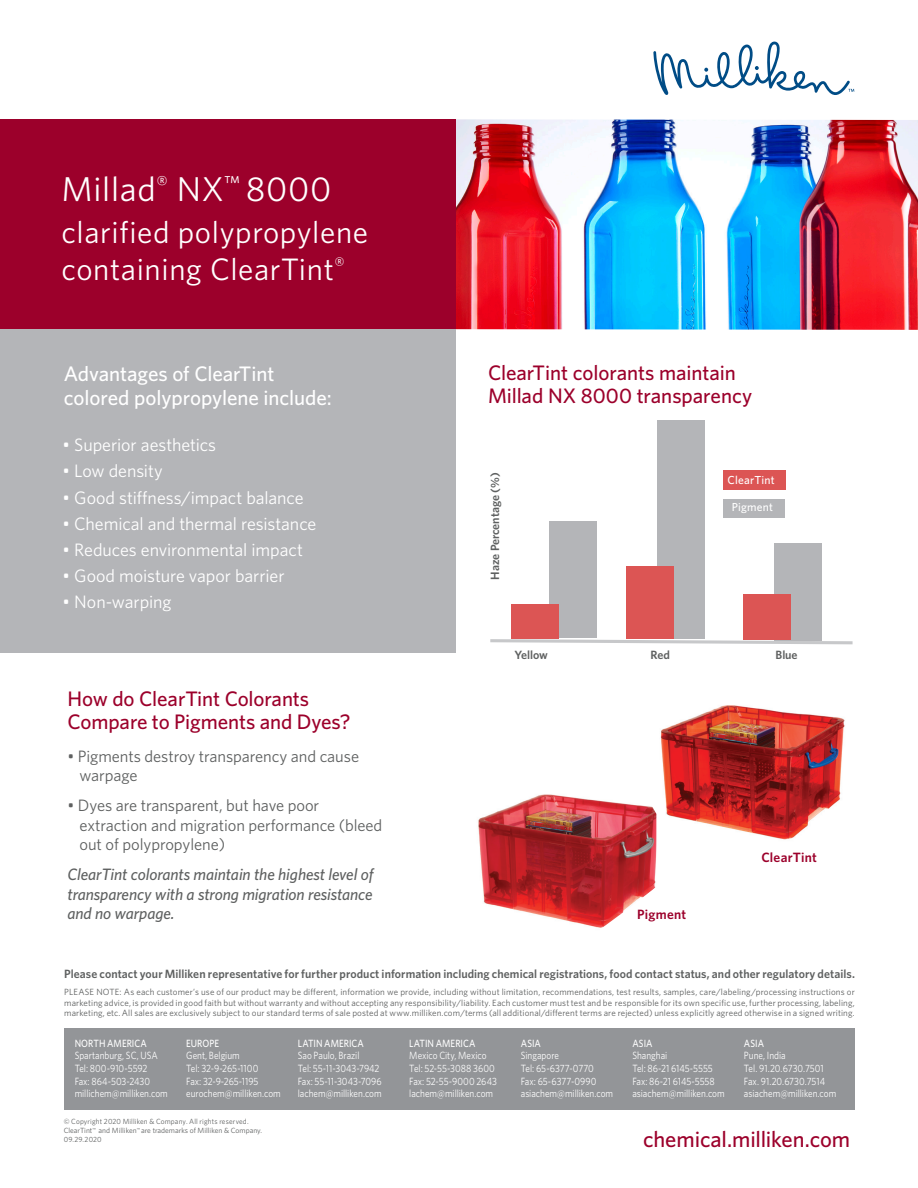
<style>
.page{position:relative;width:918px;height:1188px;background:#fff}
.page>*{position:absolute;margin:0;border:0;box-sizing:border-box;transform-origin:0 0}
.Headline_2{font:34.5px "Whitney";letter-spacing:.02em;color:#fff}
.Headline_2-2{font:31.05px/37.2px "Whitney";letter-spacing:.02em;color:#fff}
.URL{font:500 22.5px "Whitney";letter-spacing:-.005em;color:#9c002b}
.Subhead_1{font:500 21px/22.5px "Whitney";letter-spacing:-.005em;color:#9c002b}
.Subhead_1-2{font:500 21px/24px "Whitney";letter-spacing:-.005em;color:#fff}
.Subhead_2{font:500 21px/22.5px "Whitney";letter-spacing:-.005em;color:#9c002b}
.Data_Text{font:18px "Whitney";letter-spacing:-.005em;color:#fff}
.ct_bullts{font:16.5px/19.5px "Whitney";letter-spacing:-.005em;color:#5e6060}
.Subhead_2-2{font:italic 500 16.5px/19.5px "Whitney";letter-spacing:-.005em;color:#5e6060;text-align:justify}
.Headline_2-3{font:600 13.5px "Whitney";letter-spacing:.02em;color:#9c002b}
.Subhead_2-3{font:600 12px "Whitney";letter-spacing:.005em;color:#5e6060}
.Headline_2-4{font:500 11.55px "Whitney";letter-spacing:.02em;color:#fff}
.Data_Text-2{font:10.5px "Whitney";color:#fff;scale:.88 1}
.Data_Text-3{font:500 10.5px "Whitney";letter-spacing:.005em;color:#fff;scale:.88 1}
.t1{font:9px/10.5px "Whitney";letter-spacing:.01em;color:#5e6060;text-align:justify}
.Data_Text-4{font:7.5px "Whitney";letter-spacing:.005em;color:#5e6060}
</style>
<div class="page">
<img style="left:455px;top:119px;width:463px;height:211px">
<div style="left:724px;top:499px;width:61px;height:19px;background:#b4b5b8"></div>
<svg style="left:490px;top:639px;width:363px;height:5px"></svg>
<div style="left:549px;top:522px;width:48px;height:116px;background:#b4b5b8"></div>
<div style="left:657px;top:421px;width:48px;height:218px;background:#b4b5b8"></div>
<div style="left:774px;top:543px;width:48px;height:97px;background:#b4b5b8"></div>
<div style="left:512px;top:604px;width:47px;height:34px;background:#dc5554"></div>
<div style="left:626px;top:566px;width:48px;height:73px;background:#dc5554"></div>
<div style="left:743px;top:594px;width:48px;height:46px;background:#dc5554"></div>
<div style="left:723px;top:470px;width:62px;height:20px;background:#dc5554"></div>
<img style="left:656px;top:705px;width:189px;height:143px">
<img style="left:478px;top:794px;width:178px;height:134px">
<div style="left:0;top:120px;width:456px;height:533px;background:#b4b5b8"></div>
<div style="left:0;top:120px;width:456px;height:209px;background:#9c002b"></div>
<svg style="left:653px;top:41px;width:201px;height:54px"></svg>
<div style="left:64px;top:1028px;width:791px;height:81px;background:#939598"></div>
<p class="Headline_2" style="left:62px;top:166px;width:271px">Millad<sup>®</sup> NX<sup>™</sup> 8000</p>
<p class="Headline_2-2" style="left:62px;top:213px;width:308px">clarified polypropylene containing ClearTint<sup>®</sup></p>
<p class="Subhead_1-2" style="left:64px;top:362px;width:270px">Advantages of ClearTint colored polypropylene include:</p>
<p class="Data_Text" style="left:63px;top:433px;width:155px">• Superior aesthetics</p>
<p class="Data_Text" style="left:63px;top:459px;width:102px">• Low density</p>
<p class="Data_Text" style="left:63px;top:485px;width:243px">• Good stiffness/impact balance</p>
<p class="Data_Text" style="left:63px;top:512px;width:255px">• Chemical and thermal resistance</p>
<p class="Data_Text" style="left:63px;top:538px;width:242px">• Reduces environmental impact</p>
<p class="Data_Text" style="left:63px;top:564px;width:223px">• Good moisture vapor barrier</p>
<p class="Data_Text" style="left:63px;top:590px;width:110px">• Non-warping</p>
<p class="Subhead_2" style="left:68px;top:688px;width:285px">How do ClearTint Colorants<br>Compare to Pigments and Dyes?</p>
<p class="ct_bullts" style="left:80px;top:746px;width:281px;text-indent:-12px">• Pigments destroy transparency and cause warpage</p>
<p class="ct_bullts" style="left:80px;top:795px;width:304px;text-indent:-12px">• Dyes are transparent, but have poor extraction and migration performance (bleed out of polypropylene)</p>
<p class="Subhead_2-2" style="left:68px;top:865px;width:308px">ClearTint colorants maintain the highest level of transparency with a strong migration resistance and no warpage.</p>
<p class="Subhead_1" style="left:488px;top:361px;width:266px">ClearTint colorants maintain<br>Millad NX 8000 transparency</p>
<p class="Subhead_2-3" style="left:487px;top:580px;width:109px;rotate:-90deg">Haze Percentage (%)</p>
<p class="Headline_2-4" style="left:728px;top:473px;width:49px">ClearTint</p>
<p class="Headline_2-4" style="left:732px;top:500px;width:43px">Pigment</p>
<p class="Subhead_2-3" style="left:515px;top:647px;width:35px">Yellow</p>
<p class="Subhead_2-3" style="left:651px;top:647px;width:21px">Red</p>
<p class="Subhead_2-3" style="left:776px;top:647px;width:24px">Blue</p>
<p class="Headline_2-3" style="left:637px;top:905px;width:51px">Pigment</p>
<p class="Headline_2-3" style="left:761px;top:849px;width:57px">ClearTint</p>
<p class="Subhead_2-3" style="left:64px;top:966px;width:792px">Please contact your Milliken representative for further product information including chemical registrations, food contact status, and other regulatory details.</p>
<p class="t1" style="left:64px;top:986px;width:792px">PLEASE NOTE: As each customer’s use of our product may be different, information we provide, including without limitation, recommendations, test results, samples, care/labeling/processing instructions or marketing advice, is provided in good faith but without warranty and without accepting any responsibility/liability. Each customer must test and be responsible for its own specific use, further processing, labeling, marketing, etc. All sales are exclusively subject to our standard terms of sale posted at www.milliken.com/terms (all additional/different terms are rejected) unless explicitly agreed otherwise in a signed writing.</p>
<p class="Data_Text-3" style="left:75px;top:1036px;width:84px">NORTH AMERICA</p>
<p class="Data_Text-2" style="left:75px;top:1049px;width:96px">Spartanburg, SC, USA</p>
<p class="Data_Text-2" style="left:75px;top:1061px;width:84px">Tel: 800-910-5592</p>
<p class="Data_Text-2" style="left:75px;top:1074px;width:87px">Fax: 864-503-2430</p>
<p class="Data_Text-2" style="left:75px;top:1087px;width:107px">millichem@milliken.com</p>
<p class="Data_Text-3" style="left:186px;top:1036px;width:39px">EUROPE</p>
<p class="Data_Text-2" style="left:186px;top:1049px;width:62px">Gent, Belgium</p>
<p class="Data_Text-2" style="left:186px;top:1061px;width:83px">Tel: 32-9-265-1100</p>
<p class="Data_Text-2" style="left:186px;top:1074px;width:84px">Fax: 32-9-265-1195</p>
<p class="Data_Text-2" style="left:186px;top:1087px;width:109px">eurochem@milliken.com</p>
<p class="Data_Text-3" style="left:298px;top:1036px;width:77px">LATIN AMERICA</p>
<p class="Data_Text-2" style="left:298px;top:1049px;width:72px">Sao Paulo, Brazil</p>
<p class="Data_Text-2" style="left:298px;top:1061px;width:94px">Tel: 55-11-3043-7942</p>
<p class="Data_Text-2" style="left:298px;top:1074px;width:97px">Fax: 55-11-3043-7096</p>
<p class="Data_Text-2" style="left:298px;top:1087px;width:97px">lachem@milliken.com</p>
<p class="Data_Text-3" style="left:409px;top:1036px;width:77px">LATIN AMERICA</p>
<p class="Data_Text-2" style="left:409px;top:1049px;width:89px">Mexico City, Mexico</p>
<p class="Data_Text-2" style="left:409px;top:1061px;width:99px">Tel: 52-55-3088 3600</p>
<p class="Data_Text-2" style="left:409px;top:1074px;width:101px">Fax: 52-55-9000 2643</p>
<p class="Data_Text-2" style="left:409px;top:1087px;width:97px">lachem@milliken.com</p>
<p class="Data_Text-3" style="left:521px;top:1036px;width:24px">ASIA</p>
<p class="Data_Text-2" style="left:521px;top:1049px;width:45px">Singapore</p>
<p class="Data_Text-2" style="left:521px;top:1061px;width:84px">Tel: 65-6377-0770</p>
<p class="Data_Text-2" style="left:521px;top:1074px;width:88px">Fax: 65-6377-0990</p>
<p class="Data_Text-2" style="left:521px;top:1087px;width:106px">asiachem@milliken.com</p>
<p class="Data_Text-3" style="left:632px;top:1036px;width:24px">ASIA</p>
<p class="Data_Text-2" style="left:632px;top:1049px;width:41px">Shanghai</p>
<p class="Data_Text-2" style="left:632px;top:1061px;width:93px">Tel: 86-21 6145-5555</p>
<p class="Data_Text-2" style="left:632px;top:1074px;width:95px">Fax: 86-21 6145-5558</p>
<p class="Data_Text-2" style="left:632px;top:1087px;width:106px">asiachem@milliken.com</p>
<p class="Data_Text-3" style="left:744px;top:1036px;width:24px">ASIA</p>
<p class="Data_Text-2" style="left:744px;top:1049px;width:49px">Pune, India</p>
<p class="Data_Text-2" style="left:744px;top:1061px;width:92px">Tel. 91.20.6730.7501</p>
<p class="Data_Text-2" style="left:744px;top:1074px;width:94px">Fax. 91.20.6730.7514</p>
<p class="Data_Text-2" style="left:744px;top:1087px;width:106px">asiachem@milliken.com</p>
<p class="Data_Text-4" style="left:64px;top:1117px;width:186px">© Copyright 2020 Milliken &amp; Company. All rights reserved.</p>
<p class="Data_Text-4" style="left:64px;top:1126px;width:200px">ClearTint<sup>™</sup> and Milliken<sup>™</sup> are trademarks of Milliken &amp; Company.</p>
<p class="Data_Text-4" style="left:64px;top:1135px;width:40px">09.29.2020</p>
<p class="URL" style="left:643px;top:1124px;width:209px">chemical.milliken.com</p>
</div>
